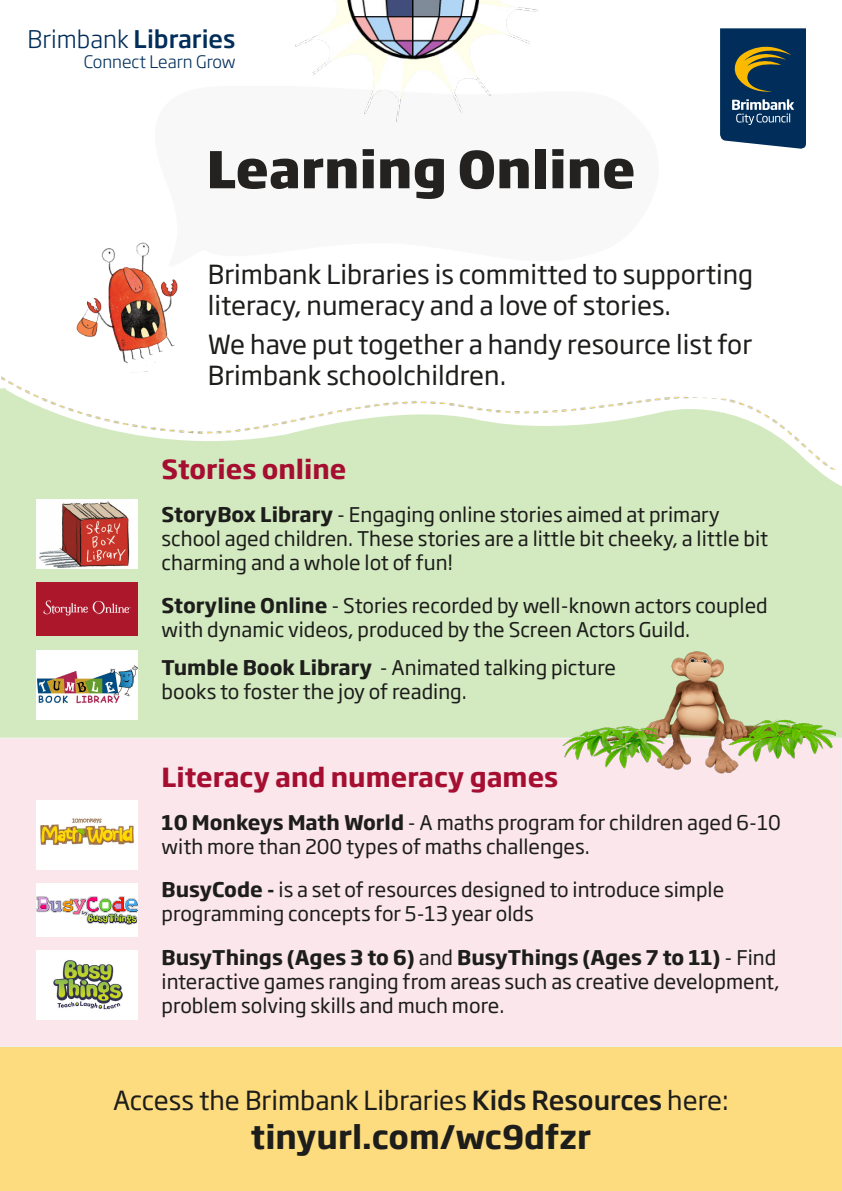
<style>
.page{position:relative;width:842px;height:1191px;background:#fff}
.page>*{position:absolute;margin:0;border:0;box-sizing:border-box;transform-origin:0 0}
.t1{font:800 50px "Soho Gothic Pro";color:#1d1d1b}
.t2{font:700 32px "Soho Gothic Pro";color:#1d1d1b}
.t3{font:26px/31px "Soho Gothic Pro";color:#1d1d1b}
.t4{font:700 26px "Soho Gothic Pro";color:#a50e30}
.t5{font:500 24px "Soho Gothic Pro";color:#002d59}
.t6{font:20px/24px "Soho Gothic Pro";color:#1d1d1b}
.t7{font:300 17px "Soho Gothic Pro";color:#002d59}
.s1{font-weight:300}
.s2{font-weight:700}
.s3{font-weight:500}
</style>
<div class="page">
<div style="left:0;top:1047px;width:842px;height:144px;background:#fddc80"></div>
<div style="left:0;top:737px;width:842px;height:310px;background:#fae6eb"></div>
<div style="left:0;top:470px;width:842px;height:267px;background:#d3eac0"></div>
<svg style="left:720px;top:28px;width:86px;height:121px"></svg>
<img style="left:563px;top:651px;width:273px;height:136px">
<img style="left:77px;top:242px;width:101px;height:122px">
<img style="left:0;top:371px;width:836px;height:99px">
<img style="left:295px;top:0;width:243px;height:122px">
<img style="left:36px;top:499px;width:102px;height:69px">
<div style="left:36px;top:582px;width:102px;height:54px;background:#ad172b"></div>
<img style="left:43px;top:600px;width:88px;height:16px">
<div style="left:36px;top:883px;width:102px;height:54px;background:#fff"></div>
<img style="left:36px;top:896px;width:102px;height:29px">
<div style="left:36px;top:650px;width:102px;height:69px;background:#fff"></div>
<img style="left:38px;top:666px;width:100px;height:38px">
<div style="left:36px;top:800px;width:102px;height:70px;background:#fff"></div>
<img style="left:40px;top:818px;width:94px;height:28px">
<div style="left:36px;top:950px;width:102px;height:69px;background:#fff"></div>
<img style="left:54px;top:960px;width:69px;height:50px">
<p class="t5" style="left:28px;top:20px;width:209px"><span class="s1">Brimbank</span> Libraries</p>
<p class="t7" style="left:84px;top:49px;width:153px">Connect Learn Grow</p>
<h1 class="t1" style="left:207px;top:129px;width:430px">Learning Online</h1>
<h3 class="t3" style="left:208px;top:257px;width:547px">Brimbank Libraries is committed to supporting literacy, numeracy and a love of stories.</h3>
<h3 class="t3" style="left:208px;top:327px;width:546px">We have put together a handy resource list for<br>Brimbank schoolchildren.</h3>
<h3 class="t4" style="left:162px;top:449px;width:186px">Stories online</h3>
<p class="t6" style="left:162px;top:502px;width:608px"><span class="s2">StoryBox Library</span> - Engaging online stories aimed at primary school aged children. These stories are a little bit cheeky, a little bit charming and a whole lot of fun!</p>
<p class="t6" style="left:162px;top:593px;width:608px"><span class="s2">Storyline Online</span> - Stories recorded by well-known actors coupled with dynamic videos, produced by the Screen Actors Guild.</p>
<p class="t6" style="left:162px;top:655px;width:456px"><span class="s2">Tumble Book Library</span> - Animated talking picture books to foster the joy of reading.</p>
<h3 class="t4" style="left:162px;top:757px;width:398px">Literacy and numeracy games</h3>
<p class="t6" style="left:162px;top:810px;width:621px"><span class="s2">10 Monkeys Math World</span> - A maths program for children aged 6-10 with more than 200 types of maths challenges.</p>
<p class="t6" style="left:162px;top:877px;width:564px"><span class="s2">BusyCode -</span> is a set of resources designed to introduce simple programming concepts for 5-13 year olds</p>
<p class="t6" style="left:162px;top:944px;width:620px"><span class="s2">BusyThings (Ages 3 to 6)</span> and <span class="s2">BusyThings (Ages 7 to 11)</span> - Find interactive games ranging from areas such as creative development, problem solving skills and much more.</p>
<h3 class="t3" style="left:113px;top:1083px;width:617px">Access the Brimbank Libraries <span class="s3">Kids Resources</span> here:</h3>
<h2 class="t2" style="left:251px;top:1111px;width:342px">tinyurl.com/wc9dfzr</h2>
</div>
